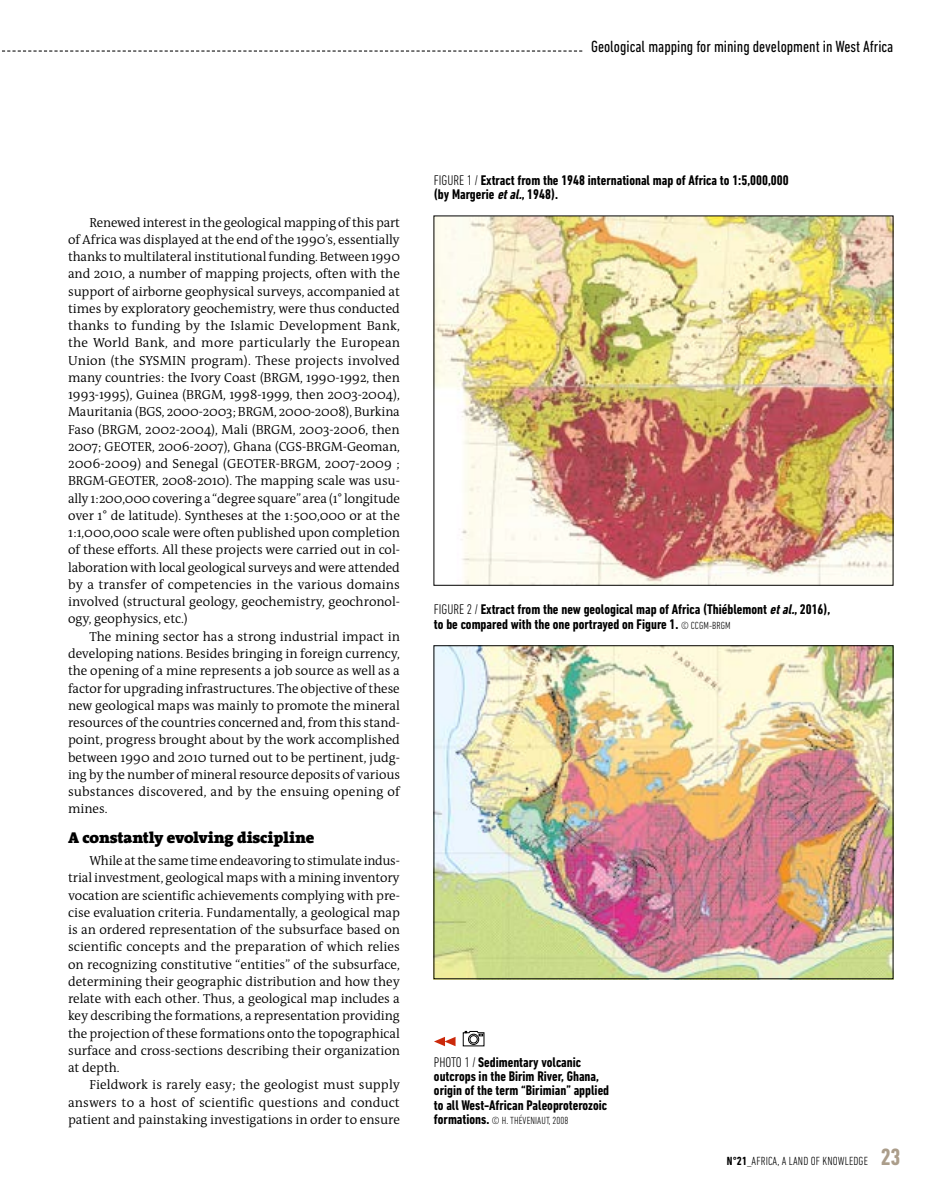
<style>
.page{position:relative;width:936px;height:1191px;background:#fff}
.page>*{position:absolute;margin:0;border:0;box-sizing:border-box;transform-origin:0 0}
.t1{font:condensed 16.5px "DIN Next LT Pro";color:#000}
.t2{font:900 15.75px "The Antiqua B9";letter-spacing:-.005em;color:#000}
.t3{font:700 condensed 14.25px/14.2px "DIN Next LT Pro";color:#000}
.t4{font:300 13.2px/17.2px "The Antiqua B4";letter-spacing:-.005em;color:#000;text-align:justify}
.t5{font:300 condensed 12px "DIN Next LT Pro";letter-spacing:.01em;color:#000}
.t6{font:300 condensed 10.5px "DIN Next LT Pro";letter-spacing:.01em;color:#000}
.s1{font-weight:300}
.s2{font-style:italic}
.s3{font-weight:300;font-size:10.5px}
.s4{font-weight:700;font-size:14.25px}
.s5{font-weight:700}
.s6{font-weight:700;font-size:24px;color:#ab9d8a}
</style>
<div class="page">
<svg style="left:2px;top:50px;width:580px;height:2px"></svg>
<svg style="left:434px;top:1036px;width:21px;height:10px"></svg>
<svg style="left:462px;top:1030px;width:22px;height:16px"></svg>
<img style="left:435px;top:217px;width:456px;height:366px">
<img style="left:435px;top:647px;width:456px;height:330px">
<p class="t1" style="left:591px;top:37px;width:304px">Geological mapping for mining development in West Africa</p>
<p class="t4" style="left:68px;top:214px;width:333px;text-indent:21px">Renewed interest in the geological mapping of this part of Africa was displayed at the end of the 1990’s, essentially thanks to multilateral institutional funding. Between 1990 and 2010, a number of mapping projects, often with the support of airborne geophysical surveys, accompanied at times by exploratory geochemistry, were thus conducted thanks to funding by the Islamic Development Bank, the World Bank, and more particularly the European Union (the SYSMIN program). These projects involved many countries: the Ivory Coast (BRGM, 1990-1992, then 1993-1995), Guinea (BRGM, 1998-1999, then 2003-2004), Mauritania (BGS, 2000-2003; BRGM, 2000-2008), Burkina Faso (BRGM, 2002-2004), Mali (BRGM, 2003-2006, then 2007; GEOTER, 2006-2007), Ghana (CGS-BRGM-Geoman, 2006-2009) and Senegal (GEOTER-BRGM, 2007-2009 ; BRGM-GEOTER, 2008-2010). The mapping scale was usu&shy;ally 1:200,000 covering a “degree square” area (1° longitude over 1° de latitude). Syntheses at the 1:500,000 or at the 1:1,000,000 scale were often published upon completion of these efforts. All these projects were carried out in col&shy;laboration with local geological surveys and were attended by a transfer of competencies in the various domains involved (structural geology, geochemistry, geochronol&shy;ogy, geophysics, etc.)</p>
<p class="t4" style="left:68px;top:628px;width:333px;text-indent:21px">The mining sector has a strong industrial impact in developing nations. Besides bringing in foreign currency, the opening of a mine represents a job source as well as a factor for upgrading infrastructures. The objective of these new geological maps was mainly to promote the mineral resources of the countries concerned and, from this stand&shy;point, progress brought about by the work accomplished between 1990 and 2010 turned out to be pertinent, judg&shy;ing by the number of mineral resource deposits of various substances discovered, and by the ensuing opening of mines.</p>
<p class="t2" style="left:68px;top:829px;width:248px">A constantly evolving discipline</p>
<p class="t4" style="left:68px;top:852px;width:333px;text-indent:21px">While at the same time endeavoring to stimulate indus&shy;trial investment, geological maps with a mining inventory vocation are scientific achievements complying with pre&shy;cise evaluation criteria. Fundamentally, a geological map is an ordered representation of the subsurface based on scientific concepts and the preparation of which relies on recognizing constitutive “entities” of the subsurface, determining their geographic distribution and how they relate with each other. Thus, a geological map includes a key describing the formations, a representation providing the projection of these formations onto the topographical surface and cross-sections describing their organization at depth.</p>
<p class="t4" style="left:68px;top:1076px;width:333px;text-indent:21px">Fieldwork is rarely easy; the geologist must supply answers to a host of scientific questions and conduct patient and painstaking investigations in order to ensure</p>
<p class="t3" style="left:434px;top:173px;width:356px"><span class="s1">FIGURE 1 /</span> Extract from the 1948 international map of Africa to 1:5,000,000 (by Margerie <span class="s2">etal.</span>, 1948).</p>
<p class="t3" style="left:434px;top:602px;width:398px"><span class="s1">FIGURE 2 /</span> Extract from the new geological map of Africa (Thiéblemont <span class="s2">etal.</span>, 2016), to be compared with the one portrayed on Figure 1. <span class="s3">© CCGM-BRGM</span></p>
<p class="t3" style="left:434px;top:1055px;width:177px"><span class="s1">PHOTO 1 /</span> Sedimentary volcanic outcrops in the Birim River, Ghana, origin of the term “Birimian” applied to all West-African Paleoproterozoic</p>
<p class="t6" style="left:434px;top:1114px;width:136px"><span class="s4">formations.</span> © H. THÉVENIAUT, 2008</p>
<p class="t5" style="left:726px;top:1154px;width:175px"><span class="s5">N°21</span>_AFRICA, A LAND OF KNOWLEDGE <span class="s6">23</span></p>
</div>
